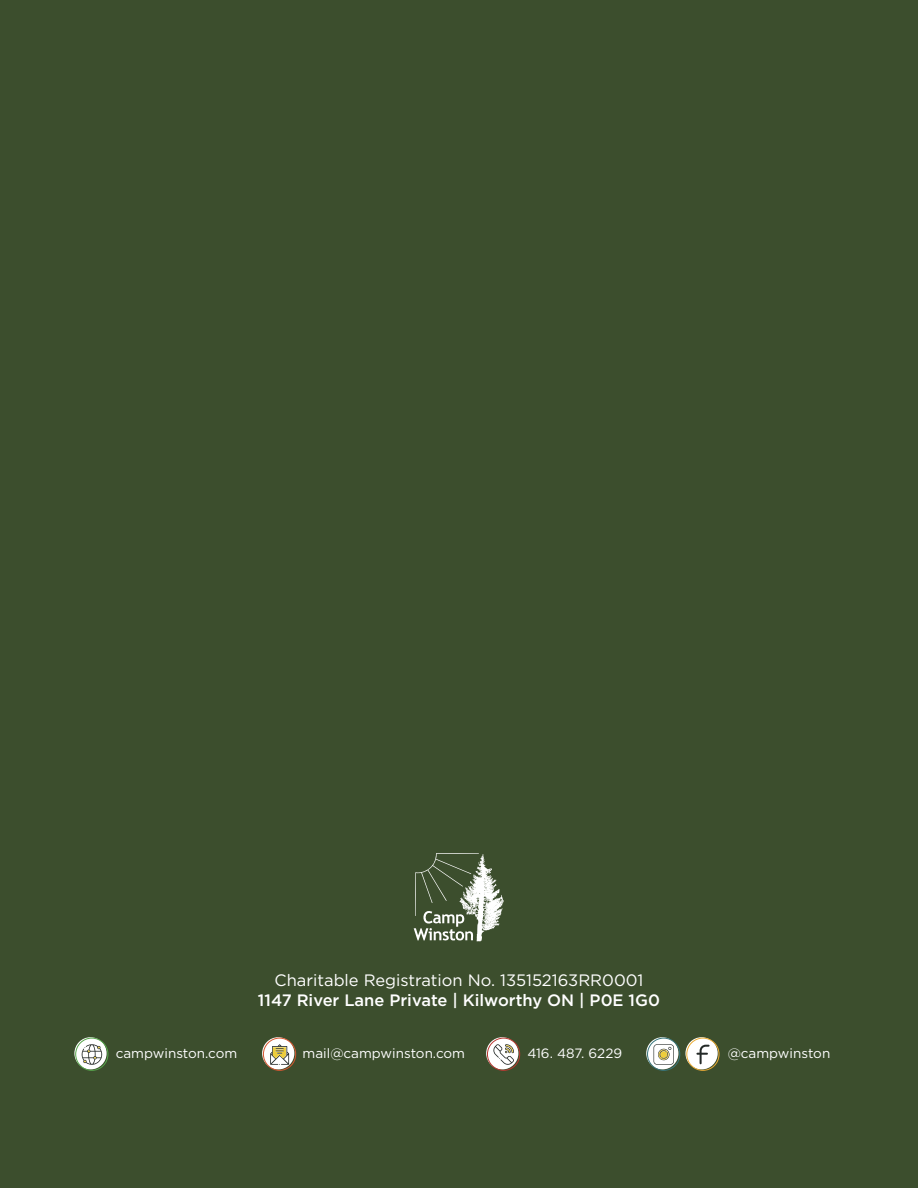
<style>
.page{position:relative;width:918px;height:1188px;background:#3c4e2d}
.page>*{position:absolute;margin:0;border:0;box-sizing:border-box;transform-origin:0 0}
.t1{font:16.5px "Gotham";color:#fff}
.t2{font:500 16.5px "Gotham";color:#fff}
.t3{font:13.5px "Gotham";color:#fff}
</style>
<div class="page">
<svg style="left:414px;top:853px;width:90px;height:88px"></svg>
<svg style="left:74px;top:1037px;width:33px;height:32px"></svg>
<div style="left:75px;top:1038px;width:33px;height:33px;border:1px solid #57a54c;border-radius:50%"></div>
<svg style="left:82px;top:1044px;width:20px;height:21px"></svg>
<svg style="left:262px;top:1037px;width:32px;height:32px"></svg>
<div style="left:263px;top:1038px;width:33px;height:33px;border:1px solid #d75731;border-radius:50%"></div>
<svg style="left:270px;top:1044px;width:19px;height:21px"></svg>
<svg style="left:486px;top:1037px;width:32px;height:32px"></svg>
<div style="left:487px;top:1038px;width:33px;height:33px;border:1px solid #b93932;border-radius:50%"></div>
<svg style="left:493px;top:1044px;width:21px;height:21px"></svg>
<svg style="left:646px;top:1037px;width:32px;height:32px"></svg>
<div style="left:647px;top:1038px;width:33px;height:33px;border:1px solid #38767d;border-radius:50%"></div>
<svg style="left:654px;top:1044px;width:20px;height:21px"></svg>
<svg style="left:685px;top:1037px;width:33px;height:32px"></svg>
<div style="left:686px;top:1038px;width:33px;height:33px;border:1px solid #eaab35;border-radius:50%"></div>
<svg style="left:697px;top:1044px;width:14px;height:21px"></svg>
<p class="t1" style="left:275px;top:970px;width:370px">Charitable Registration No. 135152163RR0001</p>
<p class="t2" style="left:258px;top:989px;width:404px">1147 River Lane Private | Kilworthy ON | P0E 1G0</p>
<p class="t3" style="left:116px;top:1045px;width:123px">campwinston.com</p>
<p class="t3" style="left:303px;top:1045px;width:164px">mail@campwinston.com</p>
<p class="t3" style="left:527px;top:1045px;width:96px">416. 487. 6229</p>
<p class="t3" style="left:728px;top:1045px;width:104px">@campwinston</p>
</div>
